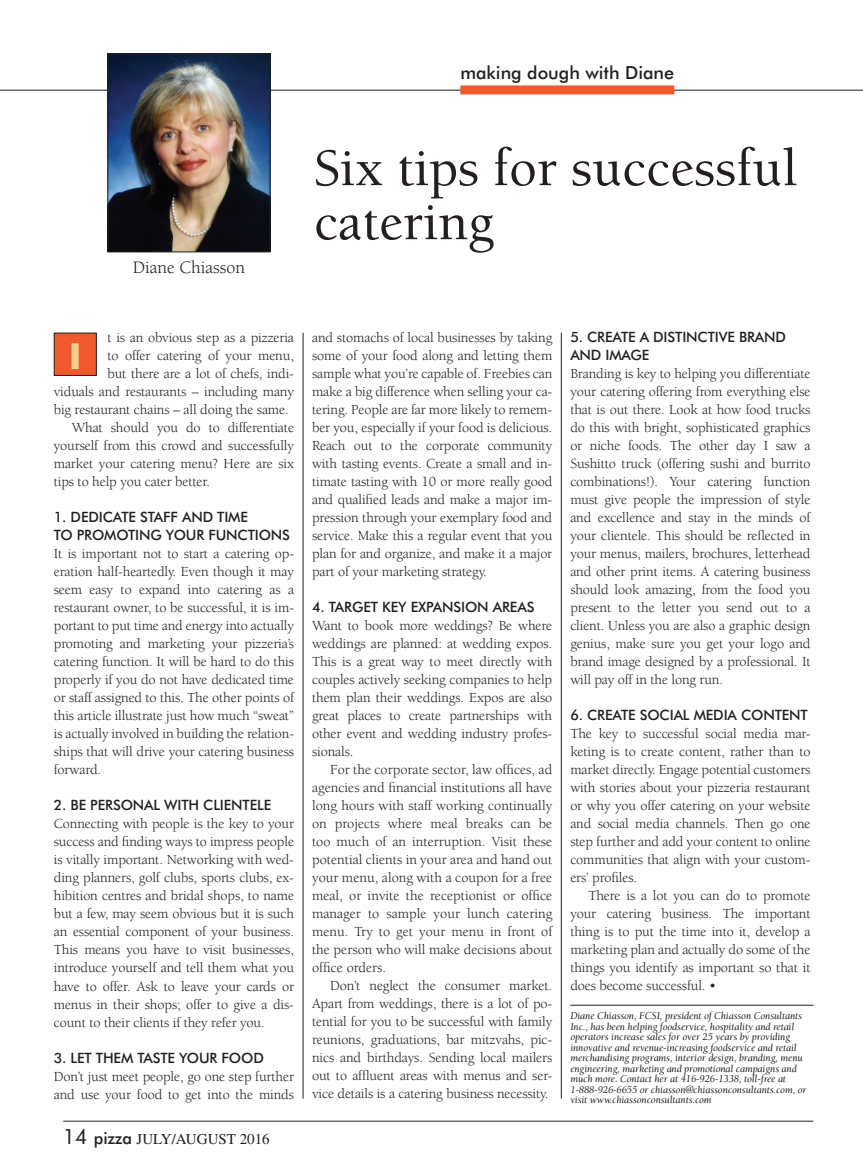
<style>
.page{position:relative;width:863px;height:1175px;background:#fff}
.page>*{position:absolute;margin:0;border:0;box-sizing:border-box;transform-origin:0 0}
.t1{font:500 54px/54px "Berkeley";color:#231f20}
.t2{font:700 36px "Futura BT";color:#f3ce89}
.t3{font:500 18px "Futura BT";color:#231f20}
.t4{font:18px "Berkeley";color:#231f20}
.t5{font:15px "Times";color:#231f20}
.t6{font:14.25px/18px "Berkeley";letter-spacing:-.01em;color:#231f20;text-align:justify}
.t7{font:500 14.25px/18px "Futura BT";letter-spacing:-.01em;color:#231f20}
.t8{font:italic 10.5px/10.5px "Berkeley";letter-spacing:-.01em;color:#231f20}
.s1{font-family:"Futura BT";font-size:21px}
.s2{font-family:"Futura BT";font-weight:500;font-size:16.5px}
</style>
<div class="page">
<hr style="left:0;top:90px;width:862px;height:1px;background:#231f20">
<div style="left:460px;top:85px;width:214px;height:9px;background:#f1592f"></div>
<div style="left:54px;top:333px;width:42px;height:42px;background:#f1592f"></div>
<div style="left:54px;top:332px;width:43px;height:44px;border:1px solid #231f20"></div>
<hr style="left:302px;top:332px;width:1px;height:766px;background:#231f20">
<hr style="left:560px;top:332px;width:1px;height:766px;background:#231f20">
<hr style="left:63px;top:1120px;width:749px;height:1px;background:#231f20">
<img style="left:109px;top:55px;width:159px;height:195px">
<div style="left:107px;top:53px;width:163px;height:199px;border:1px solid #231f20"></div>
<hr style="left:570px;top:1004px;width:243px;height:1px;background:#231f20">
<p class="t3" style="left:460px;top:61px;width:215px">making dough with Diane</p>
<p class="t4" style="left:133px;top:257px;width:114px">Diane Chiasson</p>
<h1 class="t1" style="left:314px;top:142px;width:484px">Six tips for successful catering</h1>
<p class="t6" style="left:107px;top:329px;width:188px">t is an obvious step as a pizzeria</p>
<p class="t6" style="left:107px;top:347px;width:188px">to offer catering of your menu,</p>
<p class="t6" style="left:107px;top:365px;width:188px">but there are a lot of chefs, indi-</p>
<p class="t6" style="left:54px;top:383px;width:242px">viduals and restaurants – including many</p>
<p class="t6" style="left:54px;top:401px;width:236px">big restaurant chains – all doing the same.</p>
<p class="t6" style="left:72px;top:419px;width:223px">What should you do to differentiate</p>
<p class="t6" style="left:54px;top:437px;width:242px">yourself from this crowd and successfully</p>
<p class="t6" style="left:54px;top:455px;width:242px">market your catering menu? Here are six</p>
<p class="t6" style="left:54px;top:473px;width:158px">tips to help you cater better.</p>
<p class="t7" style="left:54px;top:508px;width:238px">1. DEDICATE STAFF AND TIME<br>TO PROMOTING YOUR FUNCTIONS</p>
<p class="t6" style="left:54px;top:545px;width:242px">It is important not to start a catering op&shy;eration half-heartedly. Even though it may seem easy to expand into catering as a restaurant owner, to be successful, it is im&shy;portant to put time and energy into actually promoting and marketing your pizzeria’s catering function. It will be hard to do this properly if you do not have dedicated time or staff assigned to this. The other points of this article illustrate just how much “sweat” is actually involved in building the relation&shy;ships that will drive your catering business forward.</p>
<p class="t7" style="left:54px;top:796px;width:219px">2. BE PERSONAL WITH CLIENTELE</p>
<p class="t6" style="left:54px;top:815px;width:242px">Connecting with people is the key to your success and finding ways to impress people is vitally important. Networking with wed&shy;ding planners, golf clubs, sports clubs, ex&shy;hibition centres and bridal shops, to name but a few, may seem obvious but it is such an essential component of your business.<br>This means you have to visit businesses, introduce yourself and tell them what you have to offer. Ask to leave your cards or menus in their shops; offer to give a dis&shy;count to their clients if they refer you.</p>
<p class="t7" style="left:54px;top:1047px;width:211px">3. LET THEM TASTE YOUR FOOD</p>
<p class="t6" style="left:54px;top:1067px;width:242px">Don’t just meet people, go one step further and use your food to get into the minds</p>
<h2 class="t2" style="left:69px;top:334px;width:14px">I</h2>
<p class="t5" style="left:63px;top:1130px;width:208px"><span class="s1">14</span> <span class="s2">pizza</span> JULY/AUGUST 2016</p>
<p class="t6" style="left:312px;top:328px;width:242px">and stomachs of local businesses by taking some of your food along and letting them sample what you’re capable of. Freebies can make a big difference when selling your ca&shy;tering. People are far more likely to remem&shy;ber you, especially if your food is delicious.<br>Reach out to the corporate community with tasting events. Create a small and in&shy;timate tasting with 10 or more really good and qualified leads and make a major im&shy;pression through your exemplary food and service. Make this a regular event that you plan for and organize, and make it a major part of your marketing strategy.</p>
<p class="t7" style="left:312px;top:597px;width:224px">4. TARGET KEY EXPANSION AREAS</p>
<p class="t6" style="left:312px;top:616px;width:242px">Want to book more weddings? Be where weddings are planned: at wedding expos.<br>This is a great way to meet directly with couples actively seeking companies to help them plan their weddings. Expos are also great places to create partnerships with other event and wedding industry profes&shy;sionals.</p>
<p class="t6" style="left:312px;top:760px;width:242px;text-indent:18px">For the corporate sector, law offices, ad agencies and financial institutions all have long hours with staff working continually on projects where meal breaks can be too much of an interruption. Visit these potential clients in your area and hand out your menu, along with a coupon for a free meal, or invite the receptionist or office manager to sample your lunch catering menu. Try to get your menu in front of the person who will make decisions about office orders.</p>
<p class="t6" style="left:312px;top:976px;width:242px;text-indent:18px">Don’t neglect the consumer market.<br>Apart from weddings, there is a lot of po&shy;tential for you to be successful with family reunions, graduations, bar mitzvahs, pic&shy;nics and birthdays. Sending local mailers out to affluent areas with menus and ser&shy;vice details is a catering business necessity.</p>
<p class="t7" style="left:570px;top:327px;width:217px">5. CREATE A DISTINCTIVE BRAND<br>AND IMAGE</p>
<p class="t6" style="left:570px;top:364px;width:242px">Branding is key to helping you differentiate your catering offering from everything else that is out there. Look at how food trucks do this with bright, sophisticated graphics or niche foods. The other day I saw a Sushitto truck (offering sushi and burrito combinations!). Your catering function must give people the impression of style and excellence and stay in the minds of your clientele. This should be reflected in your menus, mailers, brochures, letterhead and other print items. A catering business should look amazing, from the food you present to the letter you send out to a client. Unless you are also a graphic design genius, make sure you get your logo and brand image designed by a professional. It will pay off in the long run.</p>
<p class="t7" style="left:570px;top:705px;width:239px">6. CREATE SOCIAL MEDIA CONTENT</p>
<p class="t6" style="left:570px;top:724px;width:242px">The key to successful social media mar&shy;keting is to create content, rather than to market directly. Engage potential customers with stories about your pizzeria restaurant or why you offer catering on your website and social media channels. Then go one step further and add your content to online communities that align with your custom&shy;ers’ profiles.</p>
<p class="t6" style="left:570px;top:886px;width:242px;text-indent:18px">There is a lot you can do to promote your catering business. The important thing is to put the time into it, develop a marketing plan and actually do some of the things you identify as important so that it does become successful. •</p>
<p class="t8" style="left:570px;top:1010px;width:238px">Diane Chiasson, FCSI, president of Chiasson Consultants Inc., has been helping foodservice, hospitality and retail operators increase sales for over 25 years by providing innovative and revenue-increasing foodservice and retail merchandising programs, interior design, branding, menu engineering, marketing and promotional campaigns and much more. Contact her at 416-926-1338, toll-free at 1-888-926-6655 or chiasson@chiassonconsultants.com, or visit www.chiassonconsultants.com</p>
</div>
